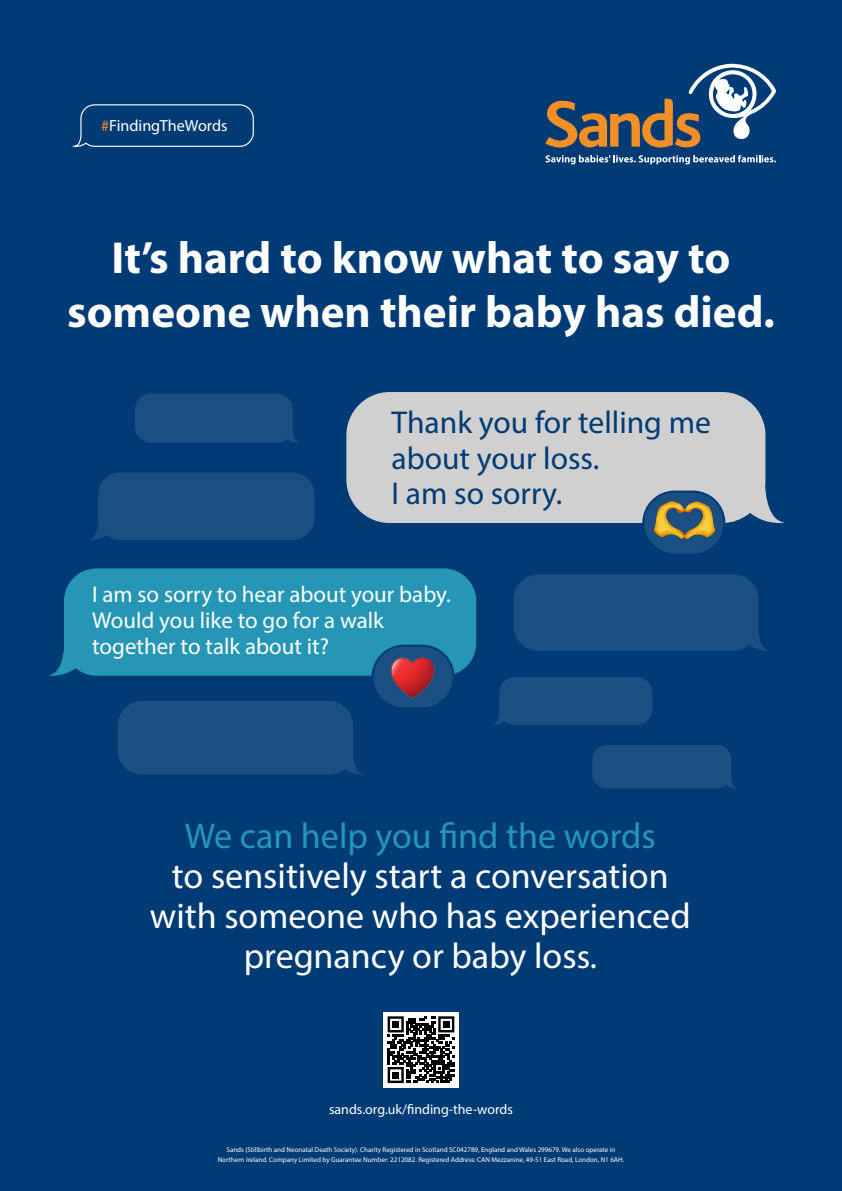
<style>
.page{position:relative;width:842px;height:1191px;background:#003b75}
.page>*{position:absolute;margin:0;border:0;box-sizing:border-box;transform-origin:0 0}
.Heading{font:700 45px "Myriad Pro";color:#fff}
.Heading-2{font:36px/40px "Myriad Pro";color:#fff;text-align:center}
.Heading-3{font:36px "Myriad Pro";color:#2696b6}
.Heading-4{font:31.6px/35.1px "Myriad Pro";color:#003b75}
.Heading-5{font:22.9px/26px "Myriad Pro";color:#fff}
.Heading-6{font:16.2px "Myriad Pro";color:#fff}
.Heading-7{font:14px "Myriad Pro";color:#fff}
.t1{font:7px/10px "Myriad Pro";color:#fff;text-align:center}
.s1{color:#f28f27}
.s2{font-size:34px}
</style>
<div class="page">
<div style="left:513px;top:574px;width:256px;height:77px;background:#1a4f83"></div>
<svg style="left:90px;top:472px;width:224px;height:68px;background:#184d82"></svg>
<div style="left:493px;top:677px;width:159px;height:48px;background:#1a4f83"></div>
<svg style="left:118px;top:701px;width:245px;height:74px;background:#184d82"></svg>
<svg style="left:592px;top:745px;width:144px;height:44px;background:#184d82"></svg>
<svg style="left:135px;top:393px;width:164px;height:50px;background:#184d81"></svg>
<svg style="left:48px;top:568px;width:428px;height:108px;background:#2390b2"></svg>
<svg style="left:545px;top:64px;width:231px;height:84px"></svg>
<svg style="left:545px;top:155px;width:231px;height:9px"></svg>
<svg style="left:346px;top:392px;width:439px;height:132px;background:#bfc4c8"></svg>
<svg style="left:74px;top:104px;width:180px;height:43px"></svg>
<div style="left:372px;top:645px;width:82px;height:63px;background:#1a4f83;border-radius:31px"></div>
<div style="left:371px;top:644px;width:84px;height:65px;border:2px solid #003b75;border-radius:31px"></div>
<div style="left:642px;top:490px;width:83px;height:65px;border:2px solid #003b75;border-radius:31px"></div>
<img style="left:390px;top:657px;width:45px;height:42px">
<img style="left:644px;top:490px;width:81px;height:60px">
<div style="left:383px;top:1011px;width:76px;height:76px;background:#fff"></div>
<svg style="left:388px;top:1016px;width:66px;height:67px"></svg>
<div style="left:392px;top:1021px;width:7px;height:6px;background:#000"></div>
<div style="left:443px;top:1021px;width:7px;height:6px;background:#000"></div>
<div style="left:392px;top:1071px;width:7px;height:7px;background:#000"></div>
<p class="Heading-6" style="left:101px;top:115px;width:128px"><span class="s1">#</span>FindingTheWords</p>
<p class="Heading" style="left:111px;top:228px;width:620px">It’s hard to know what to say to</p>
<p class="Heading" style="left:67px;top:282px;width:709px">someone when their baby has died.</p>
<p class="Heading-4" style="left:392px;top:405px;width:321px">Thank you for telling me about your loss.<br>I am so sorry.</p>
<p class="Heading-5" style="left:92px;top:581px;width:360px">I am so sorry to hear about your baby.</p>
<p class="Heading-5" style="left:92px;top:607px;width:293px">Would you like to go for a walk together to talk about it?</p>
<p class="Heading-3" style="left:185px;top:813px;width:472px">We can help you find the words</p>
<p class="Heading-2" style="left:150px;top:855px;width:542px">to sensitively start a conversation with someone who has experienced pregnancy or baby los<span class="s2">s.</span></p>
<p class="Heading-7" style="left:329px;top:1100px;width:185px">sands.org.uk/finding-the-words</p>
<p class="t1" style="left:218px;top:1144px;width:408px">Sands (Stillbirth and Neonatal Death Society). Charity Registered in Scotland SC042789, England and Wales 299679. We also operate in<br>Northern Ireland. Company Limited by Guarantee Number: 2212082. Registered Address: CAN Mezzanine, 49-51 East Road, London, N1 6AH.</p>
</div>
